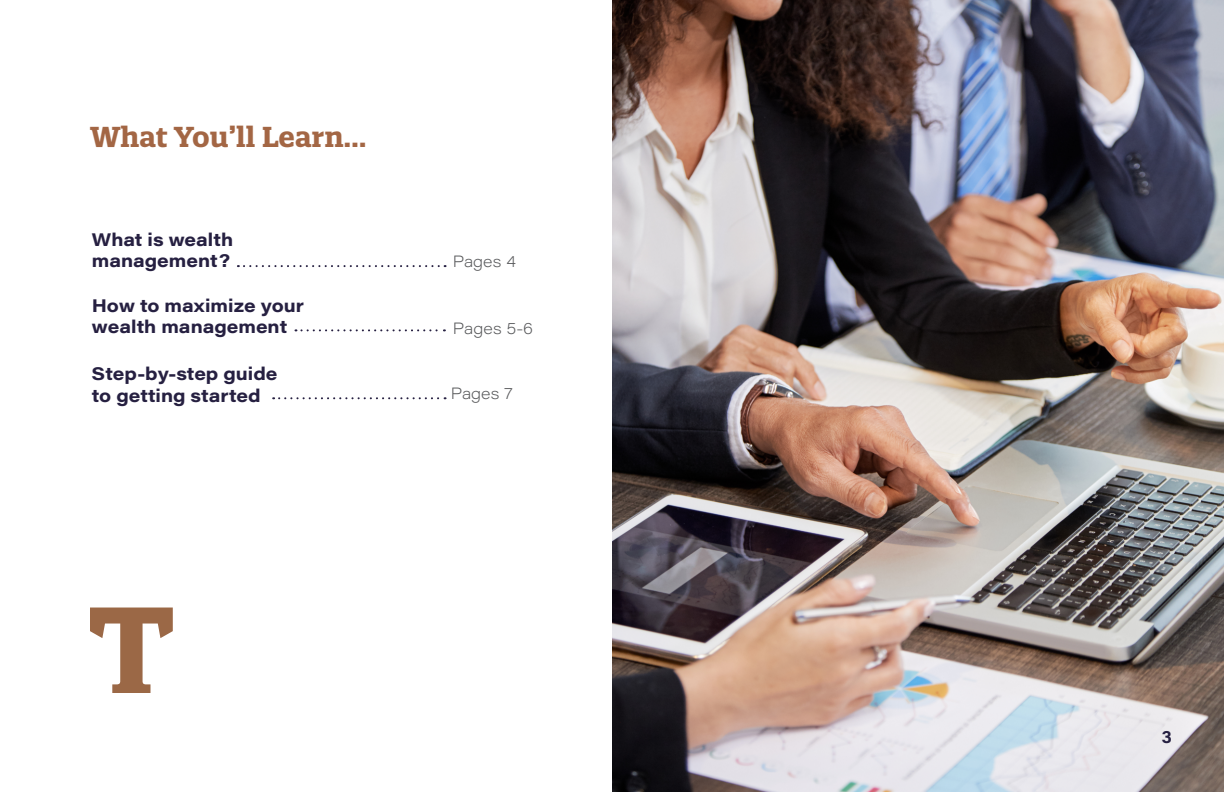
<style>
.page{position:relative;width:1224px;height:792px;background:#fff}
.page>*{position:absolute;margin:0;border:0;box-sizing:border-box;transform-origin:0 0}
.t1{font:700 28px "Quatro Slab";color:#a36644}
.t2{font:700 18px/21.6px "Acumin Pro Wide";color:#262041}
.t3{font:700 18px "Acumin Pro";color:#262142}
.t4{font:200 16px "Acumin Pro Wide";color:#58595b}
</style>
<div class="page">
<img style="left:612px;top:0;width:612px;height:792px">
<svg style="left:90px;top:608px;width:83px;height:85px"></svg>
<svg style="left:295px;top:329px;width:150px;height:2px"></svg>
<svg style="left:273px;top:397px;width:173px;height:2px"></svg>
<svg style="left:238px;top:265px;width:208px;height:2px"></svg>
<h1 class="t1" style="left:90px;top:119px;width:278px">What You’ll Learn…</h1>
<p class="t2" style="left:92px;top:227px;width:143px">What is wealth management?</p>
<p class="t2" style="left:92px;top:294px;width:214px">How to maximize your wealth management</p>
<p class="t2" style="left:92px;top:362px;width:187px">Step-by-step guide to getting started</p>
<p class="t4" style="left:453px;top:250px;width:65px">Pages 4</p>
<p class="t4" style="left:453px;top:317px;width:82px">Pages 5-6</p>
<p class="t4" style="left:451px;top:382px;width:63px">Pages 7</p>
<p class="t3" style="left:1162px;top:724px;width:12px">3</p>
</div>
